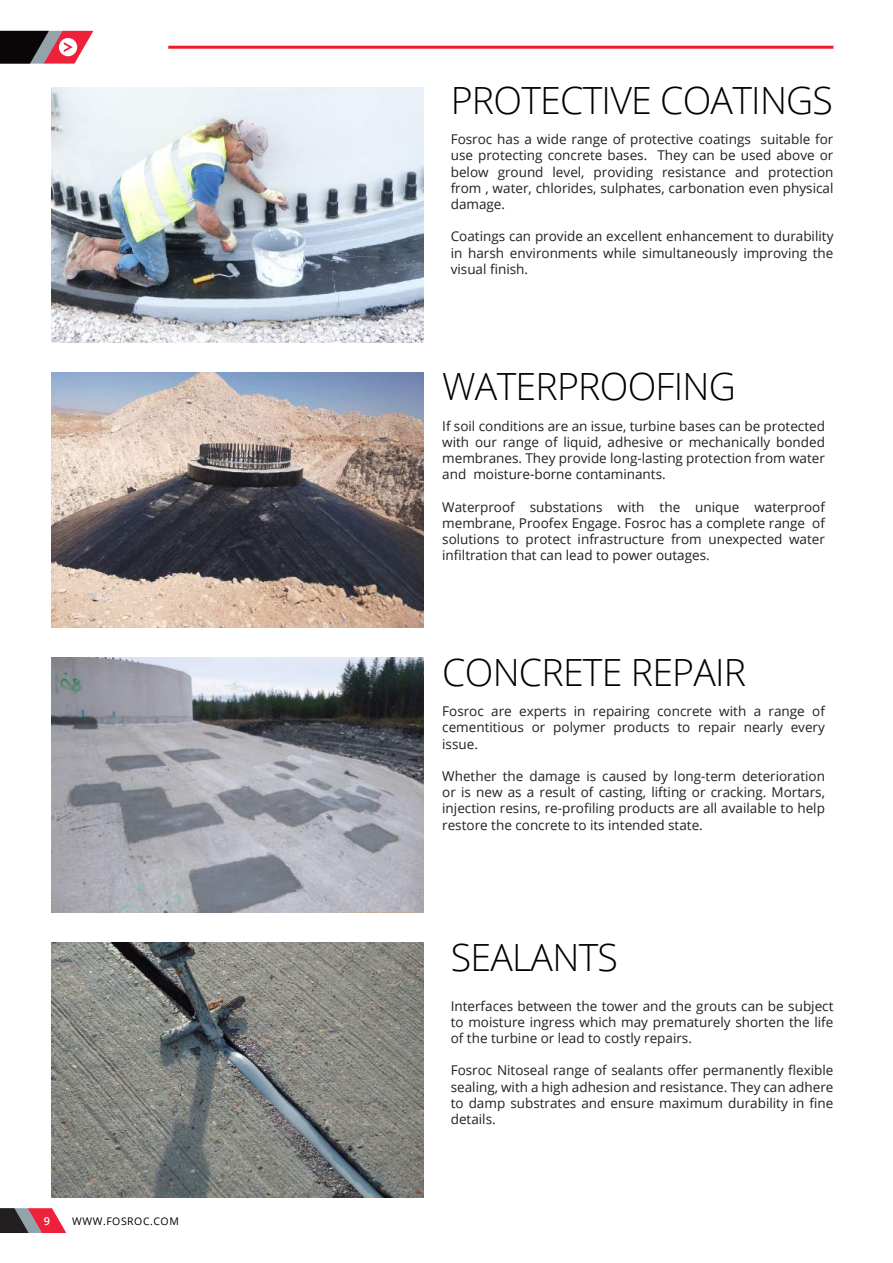
<style>
.page{position:relative;width:893px;height:1263px;background:#fff}
.page>*{position:absolute;margin:0;border:0;box-sizing:border-box;transform-origin:0 0}
.t1{font:300 37.5px "Open Sans";letter-spacing:-.02em;color:#000}
.t2{font:13.5px/16.2px "Open Sans";color:#231f20;text-align:justify}
.t3{font:600 10.95px "Open Sans";color:#fff}
.t4{font:10.5px "Open Sans";letter-spacing:.05em;color:#000001}
</style>
<div class="page">
<img style="left:51px;top:87px;width:372px;height:255px">
<img style="left:51px;top:657px;width:372px;height:255px">
<img style="left:51px;top:372px;width:372px;height:255px">
<img style="left:51px;top:942px;width:372px;height:255px">
<hr style="left:168px;top:46px;width:665px;height:3px;background:#ee1b2c">
<svg style="left:0;top:31px;width:93px;height:33px"></svg>
<svg style="left:0;top:1208px;width:66px;height:25px;background:#9b525d"></svg>
<p class="t3" style="left:44px;top:1213px;width:8px">9</p>
<p class="t4" style="left:72px;top:1213px;width:108px">WWW.FOSROC.COM</p>
<h1 class="t1" style="left:451px;top:74px;width:384px">PROTECTIVE COATINGS</h1>
<p class="t2" style="left:451px;top:131px;width:384px">Fosroc has a wide range of protective coatings suitable for use protecting concrete bases. They can be used above or below ground level, providing resistance and protection from , water, chlorides, sulphates, carbonation even physical damage.</p>
<p class="t2" style="left:451px;top:228px;width:384px">Coatings can provide an excellent enhancement to durability in harsh environments while simultaneously improving the visual finish.</p>
<h1 class="t1" style="left:442px;top:361px;width:295px">WATERPROOFING</h1>
<p class="t2" style="left:442px;top:417px;width:384px">If soil conditions are an issue, turbine bases can be protected with our range of liquid, adhesive or mechanically bonded membranes. They provide long-lasting protection from water and moisture-borne contaminants.</p>
<p class="t2" style="left:442px;top:498px;width:384px">Waterproof substations with the unique waterproof membrane, Proofex Engage. Fosroc has a complete range of solutions to protect infrastructure from unexpected water infiltration that can lead to power outages.</p>
<h1 class="t1" style="left:442px;top:646px;width:305px">CONCRETE REPAIR</h1>
<p class="t2" style="left:442px;top:703px;width:384px">Fosroc are experts in repairing concrete with a range of cementitious or polymer products to repair nearly every issue.</p>
<p class="t2" style="left:442px;top:768px;width:384px">Whether the damage is caused by long-term deterioration or is new as a result of casting, lifting or cracking. Mortars, injection resins, re-profiling products are all available to help restore the concrete to its intended state.</p>
<h1 class="t1" style="left:451px;top:931px;width:169px">SEALANTS</h1>
<p class="t2" style="left:451px;top:997px;width:384px">Interfaces between the tower and the grouts can be subject to moisture ingress which may prematurely shorten the life of the turbine or lead to costly repairs.</p>
<p class="t2" style="left:451px;top:1062px;width:384px">Fosroc Nitoseal range of sealants offer permanently flexible sealing, with a high adhesion and resistance. They can adhere to damp substrates and ensure maximum durability in fine details.</p>
</div>
